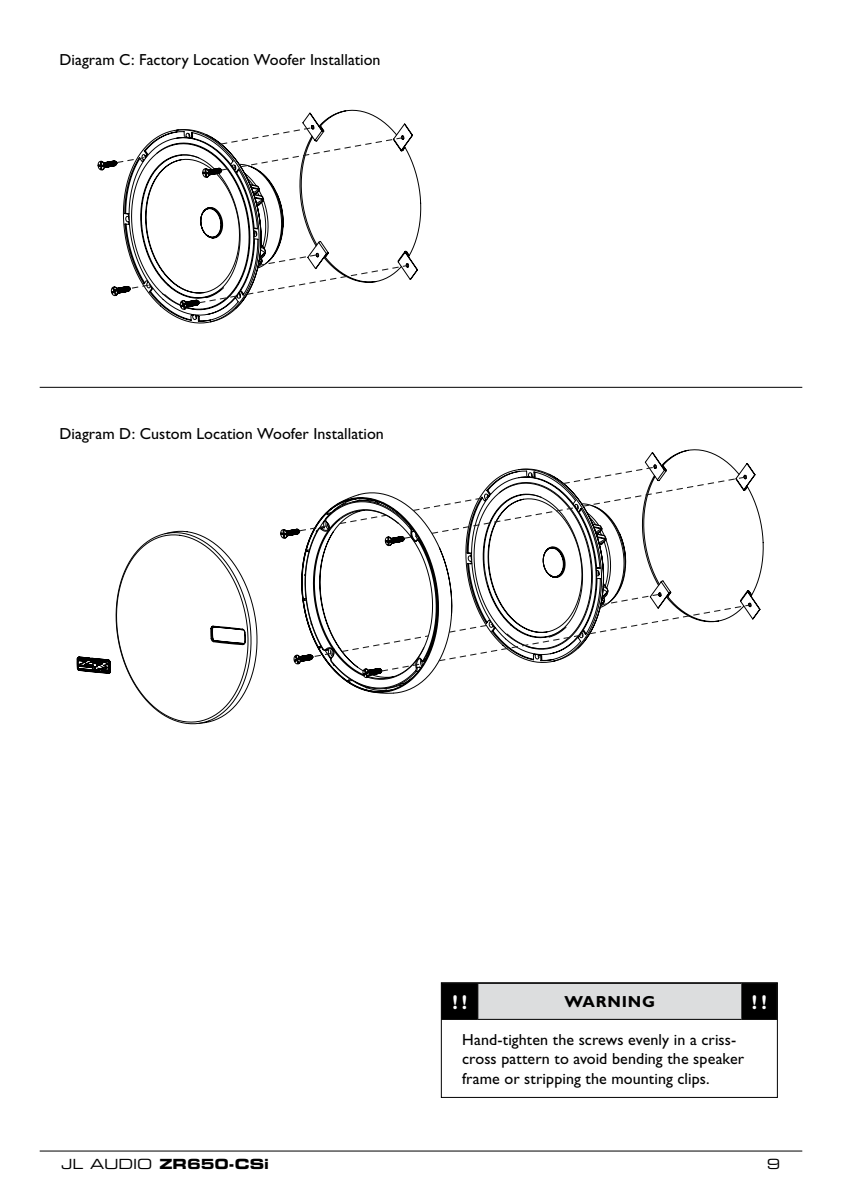
<style>
.page{position:relative;width:842px;height:1191px;background:#fff}
.page>*{position:absolute;margin:0;border:0;box-sizing:border-box;transform-origin:0 0}
.t1{font:700 20px "Gill Sans";color:#fff}
.t2{font:16px/19.2px "Gill Sans";letter-spacing:.005em;color:#000}
.t3{font:700 16px "Gill Sans";letter-spacing:.05em;color:#000}
.t4{font:14px "Eurostile Bold Extended Two";color:#000}
.t5{font:14px "Eurostile Extended Two";color:#000}
.s1{font-family:"Eurostile Extended Two"}
</style>
<div class="page">
<hr style="left:40px;top:1150px;width:762px;height:1px;background:#000">
<svg style="left:644px;top:449px;width:119px;height:171px"></svg>
<svg style="left:77px;top:531px;width:137px;height:193px"></svg>
<svg style="left:174px;top:528px;width:259px;height:193px"></svg>
<svg style="left:298px;top:465px;width:454px;height:207px"></svg>
<div style="left:441px;top:982px;width:337px;height:116px;border:1px solid #000"></div>
<div style="left:442px;top:983px;width:334px;height:35px;background:#000"></div>
<div style="left:478px;top:983px;width:264px;height:36px;background:#dcddde"></div>
<hr style="left:441px;top:982px;width:37px;height:1px;background:#000">
<hr style="left:441px;top:983px;width:1px;height:35px;background:#000">
<hr style="left:478px;top:982px;width:264px;height:1px;background:#000">
<hr style="left:477px;top:983px;width:1px;height:35px;background:#000">
<hr style="left:742px;top:982px;width:35px;height:1px;background:#000">
<hr style="left:741px;top:983px;width:1px;height:35px;background:#000">
<hr style="left:776px;top:983px;width:1px;height:35px;background:#000">
<hr style="left:441px;top:1018px;width:37px;height:1px;background:#000">
<hr style="left:478px;top:1018px;width:264px;height:1px;background:#000">
<hr style="left:742px;top:1018px;width:35px;height:1px;background:#000">
<hr style="left:40px;top:387px;width:762px;height:1px;background:#000">
<svg style="left:164px;top:110px;width:257px;height:212px"></svg>
<svg style="left:97px;top:126px;width:313px;height:184px"></svg>
<p class="t2" style="left:60px;top:50px;width:322px">Diagram C: Factory Location Woofer Installation</p>
<p class="t2" style="left:60px;top:424px;width:326px">Diagram D: Custom Location Woofer Installation</p>
<p class="t1" style="left:452px;top:990px;width:16px">!!</p>
<p class="t3" style="left:564px;top:992px;width:92px">WARNI NG</p>
<p class="t1" style="left:752px;top:990px;width:16px">!!</p>
<p class="t2" style="left:462px;top:1030px;width:284px">Hand-tighten the screws evenly in a criss&shy;cross pattern to avoid bending the speaker frame or stripping the mounting clips.</p>
<p class="t4" style="left:62px;top:1154px;width:209px"><span class="s1">JL AUDIO</span> ZR650-CSi</p>
<p class="t5" style="left:767px;top:1154px;width:15px">9</p>
</div>
